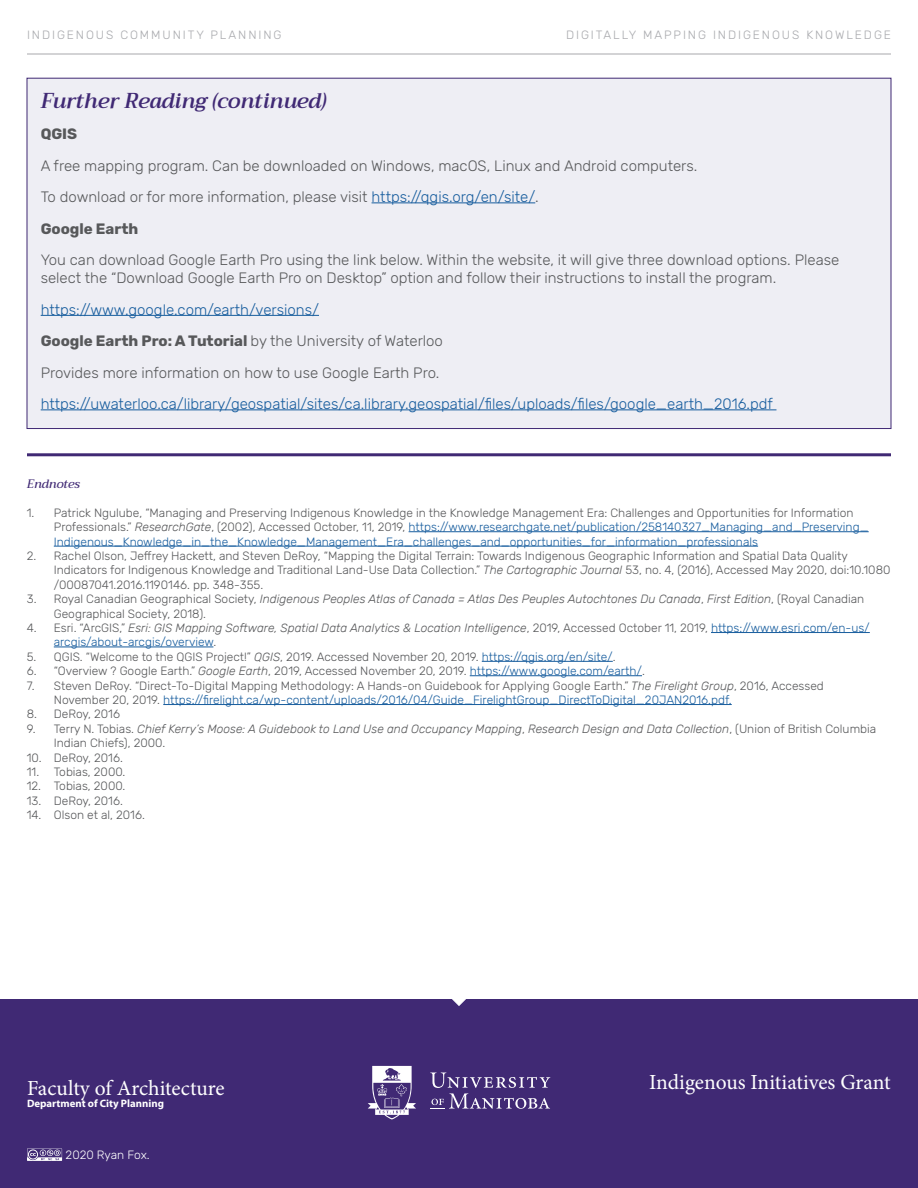
<style>
.page{position:relative;width:918px;height:1188px;background:#fff}
.page>*{position:absolute;margin:0;border:0;box-sizing:border-box;transform-origin:0 0}
.t1{font:21.45px "Minion Pro";letter-spacing:-.005em;color:#fff}
.Subtitles{font:italic 600 21px "Trirong";color:#402974}
.Body_Text{font:300 15px/18px "Rubik";color:#57585a}
.Body_Text-2{font:300 15px "Rubik";color:#175d9e}
.Body_Text-3{font:700 15px "Rubik";color:#57585a}
.Endnotes{font:300 12px/14.4px "Rubik";color:#57585a}
.Endnotes-2{font:300 12px/14.4px "Rubik";color:#175d9e}
.Endnotes-3{font:italic 300 12px/14.4px "Rubik";color:#57585a}
.t2{font:300 12px "Rubik";letter-spacing:.16em;color:#a8a9ad}
.t3{font:300 12px "Rubik";color:#fff}
.Endnotes-4{font:italic 500 12px "Trirong";color:#402974}
.t4{font:700 10.8px "Myriad Pro";color:#fff}
.s1{color:#175d9e}
.s2{font-weight:700}
.s3{color:#57585a}
.s4{font-style:italic;color:#57585a}
.s5{font-style:italic}
.s6{font-style:normal}
.s7{font-style:normal;color:#175d9e}
</style>
<div class="page">
<hr style="left:27px;top:54px;width:864px;height:1px;background:#a8a9ad">
<div style="left:0;top:999px;width:918px;height:189px;background:#402974"></div>
<svg style="left:430px;top:1073px;width:120px;height:36px"></svg>
<svg style="left:368px;top:1066px;width:48px;height:54px"></svg>
<svg style="left:452px;top:999px;width:14px;height:7px"></svg>
<div style="left:27px;top:78px;width:864px;height:351px;background:#eeeef4"></div>
<hr style="left:372px;top:202px;width:163px;height:1px;background:#175d9e">
<hr style="left:41px;top:315px;width:278px;height:1px;background:#175d9e">
<hr style="left:41px;top:409px;width:735px;height:1px;background:#175d9e">
<hr style="left:409px;top:531px;width:460px;height:1px;background:#175d9e">
<hr style="left:54px;top:546px;width:704px;height:1px;background:#175d9e">
<hr style="left:711px;top:632px;width:159px;height:1px;background:#175d9e">
<hr style="left:54px;top:647px;width:159px;height:1px;background:#175d9e">
<hr style="left:482px;top:661px;width:131px;height:1px;background:#175d9e">
<hr style="left:470px;top:675px;width:172px;height:1px;background:#175d9e">
<hr style="left:163px;top:704px;width:569px;height:1px;background:#175d9e">
<hr style="left:27px;top:453px;width:864px;height:3px;background:#402974">
<svg style="left:27px;top:1148px;width:35px;height:13px"></svg>
<p class="t2" style="left:27px;top:28px;width:256px">INDIGENOUS COMMUNITY PLANNING</p>
<p class="t2" style="left:566px;top:28px;width:19px">Digitall</p>
<p class="t2" style="left:629px;top:28px;width:35px">y Mapping</p>
<p class="t2" style="left:713px;top:28px;width:15px">Indigen</p>
<p class="t2" style="left:772px;top:28px;width:84px">ous Knowledge</p>
<p class="Subtitles" style="left:41px;top:83px;width:287px">Further Reading (continued)</p>
<p class="Body_Text-3" style="left:41px;top:125px;width:38px">QGIS</p>
<p class="Body_Text" style="left:41px;top:157px;width:658px">A free mapping program. Can be downloaded on Windows, macOS, Linux and Android computers.</p>
<p class="Body_Text" style="left:41px;top:188px;width:500px">To download or for more information, please visit <span class="s1">https://qgis.org/en/site/</span>.</p>
<p class="Body_Text-3" style="left:41px;top:220px;width:99px">Google Earth</p>
<p class="Body_Text" style="left:41px;top:251px;width:800px">You can download Google Earth Pro using the link below. Within the website, it will give three download options. Please select the “Download Google Earth Pro on Desktop” option and follow their instructions to install the program.</p>
<p class="Body_Text-2" style="left:41px;top:301px;width:280px">https://www.google.com/earth/versions/</p>
<p class="Body_Text" style="left:41px;top:332px;width:404px"><span class="s2">Google Earth Pro: A Tutorial</span> by the U niversity of Waterloo</p>
<p class="Body_Text" style="left:41px;top:364px;width:400px">Provides more information on how to use Google Earth Pro.</p>
<p class="Body_Text-2" style="left:41px;top:396px;width:734px">https://uwaterloo.ca/library/geospatial/sites/ca.library.geospatial/files/uploads/files/google_earth_2016.pdf</p>
<p class="Endnotes-4" style="left:27px;top:477px;width:55px">Endnotes</p>
<p class="Endnotes-2" style="left:54px;top:506px;width:816px;text-indent:-27px"><span class="s3">1. Patrick Ngulube, “Managing and Preserving Indigenous Knowledge in the Knowledge Management Era: Challenges and Opportunities for Information<br>Professionals.”</span> <span class="s4">ResearchGate</span><span class="s3">, (2002), Accessed October, 11, 2019,</span> https://www.researchgate.net/publication/258140327_Managing_and_Preserving_<br>Indigenous_Knowledge_in_the_Knowledge_Management_Era_challenges_and_opportunities_for_information_professionals</p>
<p class="Endnotes" style="left:54px;top:549px;width:838px;text-indent:-27px">2. Rachel Olson, Jeffrey Hackett, and Steven DeRoy, “Mapping the Digital Terrain: Towards Indigenous Geographic Information and Spatial Data Quality<br>Indicators for Indigenous Knowledge and Traditional Land-Use Data Collection.” <span class="s5">The Cartographic Journal</span> 53, no. 4, (2016), Accessed May 2020, doi:10.1080 /00087041.2016.1190146. pp. 348-355.</p>
<p class="Endnotes" style="left:54px;top:592px;width:812px;text-indent:-27px">3. Royal Canadian Geographical Society, <span class="s5">Indigenous Peoples Atlas of Canada = Atlas Des Peuples Autochtones Du Canada</span>, <span class="s5">First Edition</span>, (Royal Canadian<br>Geographical Society, 2018).</p>
<p class="Endnotes-3" style="left:54px;top:621px;width:818px;text-indent:-27px"><span class="s6">4. Esri. “ArcGIS,”</span> Esri: GIS Mapping Software, Spatial Data Analytics &amp; Location Intelligence<span class="s6">, 2019, Accessed October 11, 2019,</span> <span class="s7">https://www.esri.com/en-us/ arcgis/about-arcgis/overview</span><span class="s6">.</span></p>
<p class="Endnotes" style="left:27px;top:650px;width:590px">5. QGIS. “Welcome to the QGIS Project!” <span class="s5">QGIS</span>, 2019. Accessed November 20, 2019. <span class="s1">https://qgis.org/en/site/</span>.</p>
<p class="Endnotes" style="left:27px;top:664px;width:620px">6. “Overview ? Google Earth.” <span class="s5">Google Earth</span>, 2019, Accessed November 20, 2019. <span class="s1">https://www.google.com/earth/</span>.</p>
<p class="Endnotes" style="left:54px;top:678px;width:772px;text-indent:-27px">7. Steven DeRoy. “Direct-To-Digital Mapping Methodology: A Hands-on Guidebook for Applying Google Earth.” <span class="s5">The Firelight Group</span>, 2016, Accessed<br>November 20, 2019. <span class="s1">https://firelight.ca/wp-content/uploads/2016/04/Guide_FirelightGroup_DirectToDigital_20JAN2016.pdf.</span></p>
<p class="Endnotes" style="left:27px;top:707px;width:95px">8. DeRoy, 2016</p>
<p class="Endnotes-3" style="left:54px;top:721px;width:824px;text-indent:-27px"><span class="s6">9. Terry N. Tobias.</span> Chief Kerry’s Moose: A Guidebook to Land Use and Occupancy Mapping<span class="s6">,</span> Research Design and Data Collection<span class="s6">, (U nion of British Columbia<br>Indian Chiefs), 2000.</span></p>
<p class="Endnotes" style="left:27px;top:750px;width:98px">10. DeRoy, 2016.</p>
<p class="Endnotes" style="left:27px;top:765px;width:100px">11. Tobias, 2000.</p>
<p class="Endnotes" style="left:27px;top:779px;width:100px">12. Tobias, 2000.</p>
<p class="Endnotes" style="left:27px;top:794px;width:98px">13. DeRoy, 2016.</p>
<p class="Endnotes" style="left:27px;top:808px;width:120px">14. Olson et al, 2016.</p>
<p class="t1" style="left:27px;top:1073px;width:199px">Faculty of Architecture</p>
<p class="t4" style="left:27px;top:1097px;width:139px">Department of City Planning</p>
<p class="t3" style="left:66px;top:1148px;width:86px">2020 Ryan Fox.</p>
<p class="t1" style="left:649px;top:1068px;width:243px">Indigenous Initiatives Grant</p>
</div>
